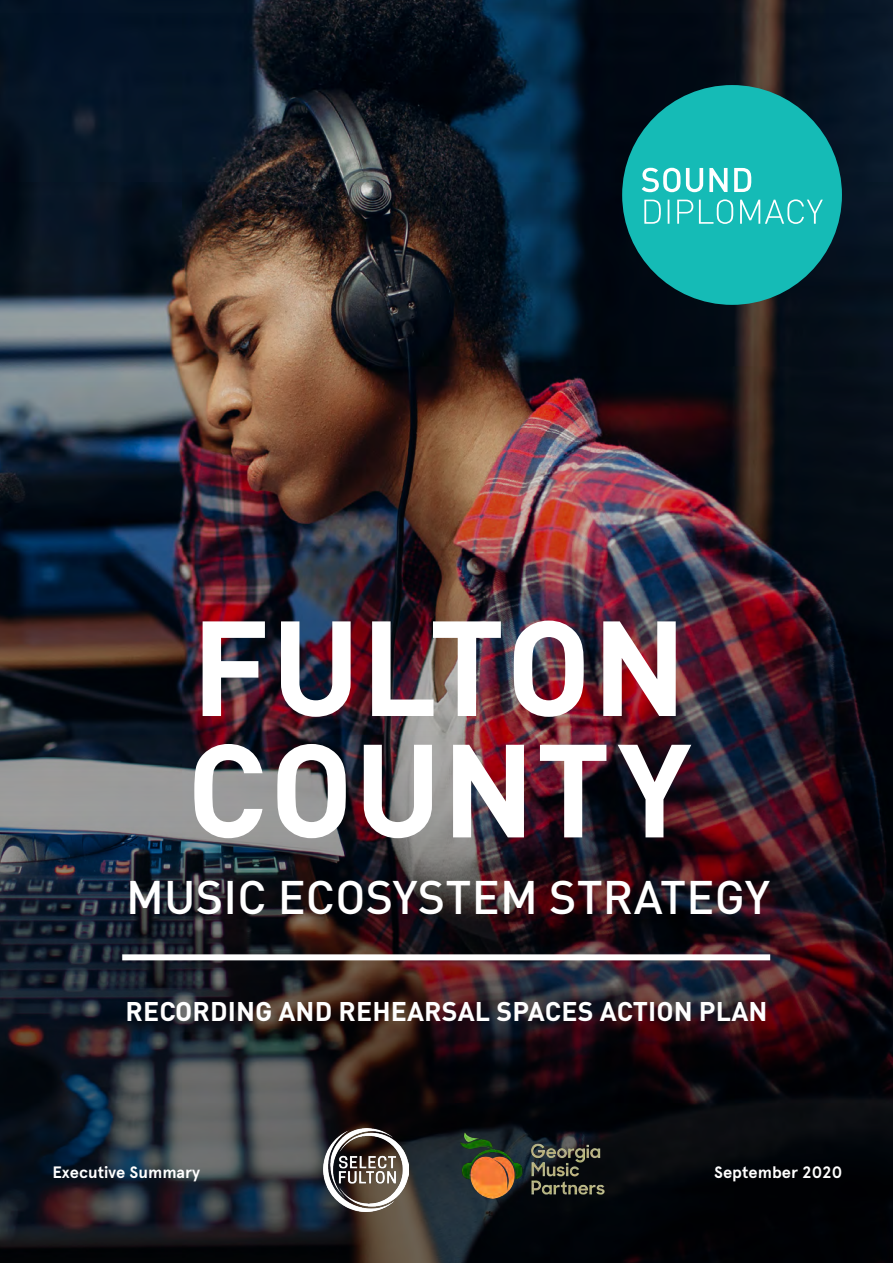
<style>
.page{position:relative;width:893px;height:1263px;background:#fff}
.page>*{position:absolute;margin:0;border:0;box-sizing:border-box;transform-origin:0 0}
.t1{font:700 132.9px "DIN Pro";letter-spacing:.005em;color:#fff}
.t2{font:700 130.2px "DIN Pro";letter-spacing:.01em;color:#fff}
.t3{font:500 46.5px "DIN Pro";letter-spacing:.005em;color:#fff}
.t4{font:700 26.7px "DIN Pro";letter-spacing:.005em;color:#fff}
.t5{font:700 16.5px "Apercu";color:#fff}
</style>
<div class="page">
<img style="left:0;top:0;width:893px;height:1263px">
<div style="left:622px;top:85px;width:220px;height:220px;background:#15bbb6;border-radius:50%"></div>
<svg style="left:644px;top:199px;width:179px;height:25px"></svg>
<svg style="left:642px;top:168px;width:109px;height:24px"></svg>
<div style="left:122px;top:954px;width:648px;height:6px;background:#fff"></div>
<img style="left:323px;top:1128px;width:86px;height:84px">
<img style="left:455px;top:1127px;width:157px;height:85px">
<h1 class="t1" style="left:192px;top:578px;width:497px">FULTON</h1>
<h2 class="t2" style="left:187px;top:702px;width:507px">COUNTY</h2>
<h3 class="t3" style="left:126px;top:866px;width:645px">MUSIC ECOSYSTEM STRATEGY</h3>
<p class="t4" style="left:125px;top:993px;width:643px">RECORDING AND REHEARSAL SPACES ACTION PLAN</p>
<p class="t5" style="left:52px;top:1162px;width:149px">Executive Summary</p>
<p class="t5" style="left:714px;top:1162px;width:130px">September 2020</p>
</div>
